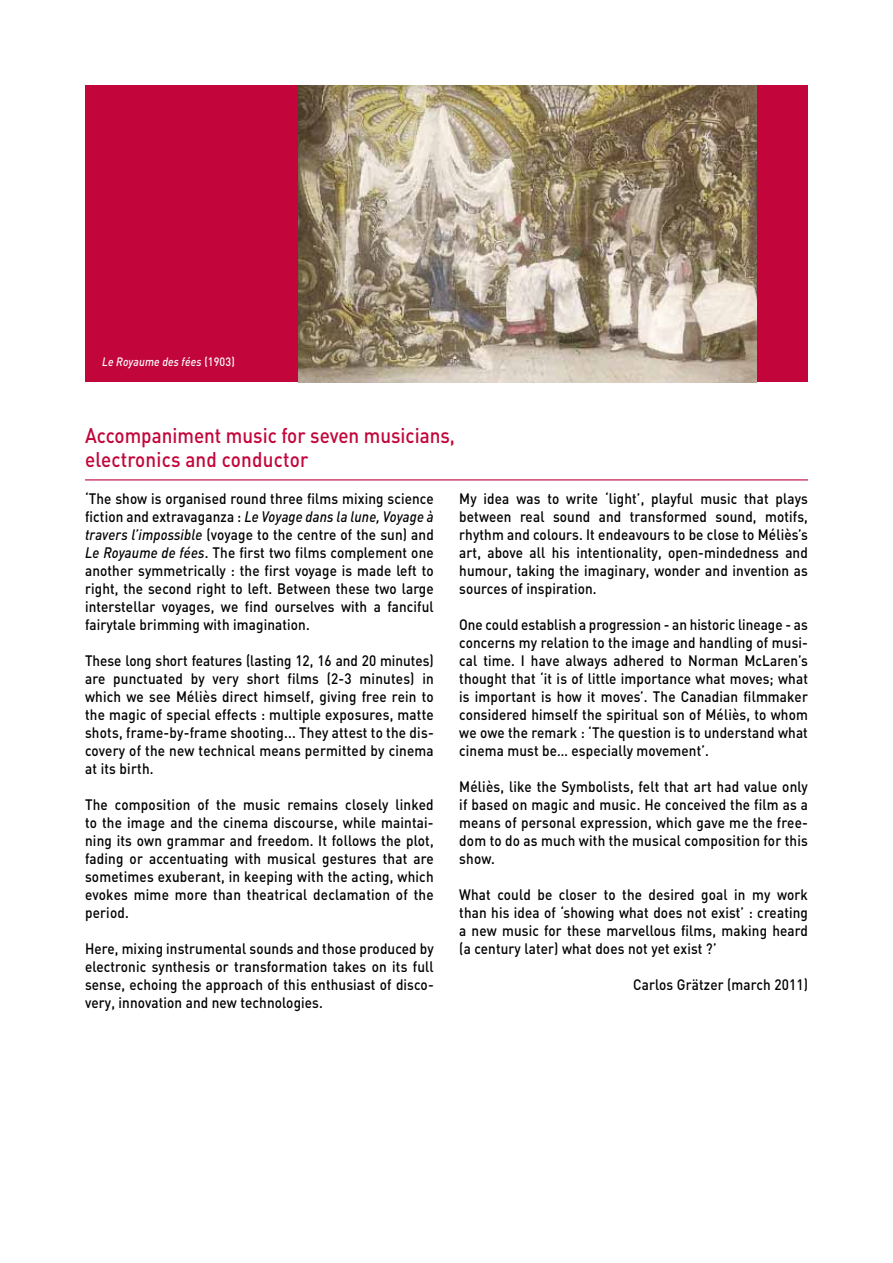
<style>
.page{position:relative;width:893px;height:1263px;background:#fff}
.page>*{position:absolute;margin:0;border:0;box-sizing:border-box;transform-origin:0 0}
.t1{font:500 21px/24px "DIN";color:#c2063b;scale:.9 1}
.t2{font:500 15px/18px "DIN";letter-spacing:.01em;color:#000;text-align:justify;scale:.9 1}
.t3{font:italic 500 12px "DIN";letter-spacing:.01em;color:#fff;scale:.9 1}
.s1{font-style:normal}
.s2{font-style:italic}
</style>
<div class="page">
<hr style="left:85px;top:479px;width:723px;height:1px;background:#c2063b">
<div style="left:85px;top:85px;width:723px;height:297px;background:#c2063b"></div>
<img style="left:298px;top:85px;width:459px;height:298px">
<p class="t3" style="left:102px;top:354px;width:149px">Le Royaume des fées <span class="s1">(1903)</span></p>
<h1 class="t1" style="left:85px;top:422px;width:413px">Accompaniment music for seven musicians, electronics and conductor</h1>
<p class="t2" style="left:85px;top:489px;width:389px">‘The show is organised round three films mixing science fiction and extravaganza : <span class="s2">Le Voyage dans la lune, Voyage à travers l’impossible</span> (voyage to the centre of the sun) and <span class="s2">Le Royaume de fées</span>. The first two films complement one another symmetrically : the first voyage is made left to right, the second right to left. Between these two large interstellar voyages, we find ourselves with a fanciful fairytale brimming with imagination.</p>
<p class="t2" style="left:85px;top:651px;width:389px">These long short features (lasting 12, 16 and 20 minutes) are punctuated by very short films (2-3 minutes) in which we see Méliès direct himself, giving free rein to the magic of special effects : multiple exposures, matte shots, frame-by-frame shooting... They attest to the dis&shy;covery of the new technical means permitted by cinema at its birth.</p>
<p class="t2" style="left:85px;top:795px;width:389px">The composition of the music remains closely linked to the image and the cinema discourse, while maintai&shy;ning its own grammar and freedom. It follows the plot, fading or accentuating with musical gestures that are sometimes exuberant, in keeping with the acting, which evokes mime more than theatrical declamation of the period.</p>
<p class="t2" style="left:85px;top:939px;width:389px">Here, mixing instrumental sounds and those produced by electronic synthesis or transformation takes on its full sense, echoing the approach of this enthusiast of disco&shy;very, innovation and new technologies.</p>
<p class="t2" style="left:459px;top:489px;width:389px">My idea was to write ‘light’, playful music that plays between real sound and transformed sound, motifs, rhythm and colours. It endeavours to be close to Méliès’s art, above all his intentionality, open-mindedness and humour, taking the imaginary, wonder and invention as sources of inspiration.</p>
<p class="t2" style="left:459px;top:615px;width:389px">One could establish a progression - an historic lineage - as concerns my relation to the image and handling of musi&shy;cal time. I have always adhered to Norman McLaren’s thought that ‘it is of little importance what moves; what is important is how it moves’. The Canadian filmmaker considered himself the spiritual son of Méliès, to whom we owe the remark : ‘The question is to understand what cinema must be… especially movement’.</p>
<p class="t2" style="left:459px;top:777px;width:389px">Méliès, like the Symbolists, felt that art had value only if based on magic and music. He conceived the film as a means of personal expression, which gave me the free&shy;dom to do as much with the musical composition for this show.</p>
<p class="t2" style="left:459px;top:885px;width:389px">What could be closer to the desired goal in my work than his idea of ‘showing what does not exist’ : creating a new music for these marvellous films, making heard (a century later) what does not yet exist ?’</p>
<p class="t2" style="left:633px;top:975px;width:196px">Carlos Grätzer (march 2011)</p>
</div>
